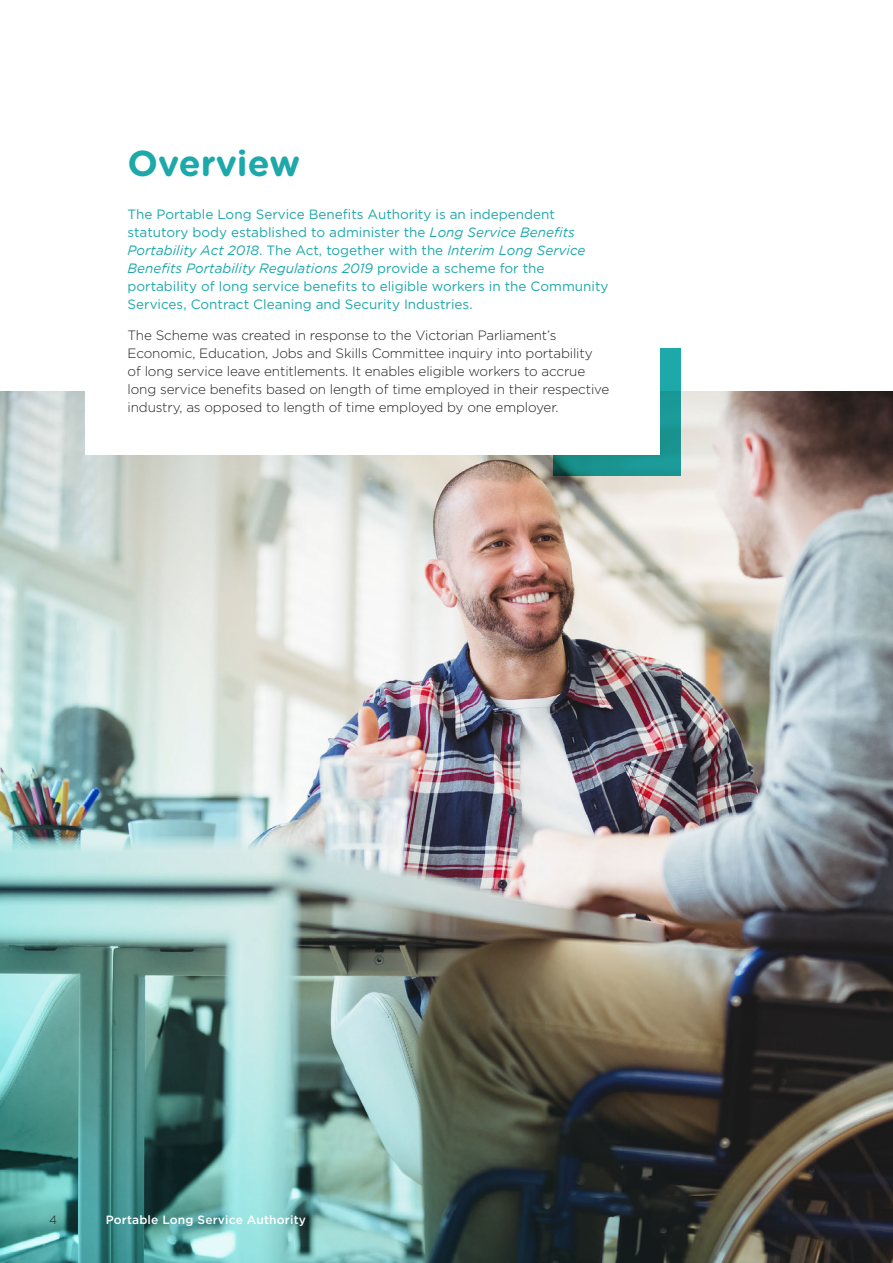
<style>
.page{position:relative;width:893px;height:1263px;background:#fff}
.page>*{position:absolute;margin:0;border:0;box-sizing:border-box;transform-origin:0 0}
.Heading_1{font:700 36px "Gotham Rounded";color:#1da8aa}
.Lead-in_copy_-_light{font:13.5px/18px "Gotham";color:#1da8aa}
.Body_copy{font:300 13.5px/18px "Gotham";letter-spacing:-.01em;color:#231f20}
.t1{font:500 12px "Gotham";letter-spacing:.015em;color:#fff}
.t2{font:300 12px "Gotham";color:#231f20}
.s1{font-style:italic}
</style>
<div class="page">
<img style="left:0;top:391px;width:893px;height:872px">
<svg style="left:553px;top:349px;width:127px;height:127px;fill:#1a9692"></svg>
<div style="left:85px;top:102px;width:574px;height:353px;background:#fff"></div>
<p class="Heading_1" style="left:128px;top:136px;width:174px">Overview</p>
<p class="Lead-in_copy_-_light" style="left:128px;top:205px;width:482px">The Portable Long Service Benefits Authority is an independent statutory body established to administer the <span class="s1">Long Service Benefits Portability Act 2018</span>. The Act, together with the <span class="s1">Interim Long Service Benefits Portability Regulations 2019</span> provide a scheme for the portability of long service benefits to eligible workers in the Community Services, Contract Cleaning and Security Industries.</p>
<p class="Body_copy" style="left:128px;top:326px;width:483px">The Scheme was created in response to the Victorian Parliament’s Economic, Education, Jobs and Skills Committee inquiry into portability<br>of long service leave entitlements. It enables eligible workers to accrue long service benefits based on length of time employed in their respective industry, as opposed to length of time employed by one employer.</p>
<p class="t2" style="left:49px;top:1212px;width:9px">4</p>
<p class="t1" style="left:106px;top:1212px;width:202px">Portable Long Service Authority</p>
</div>
